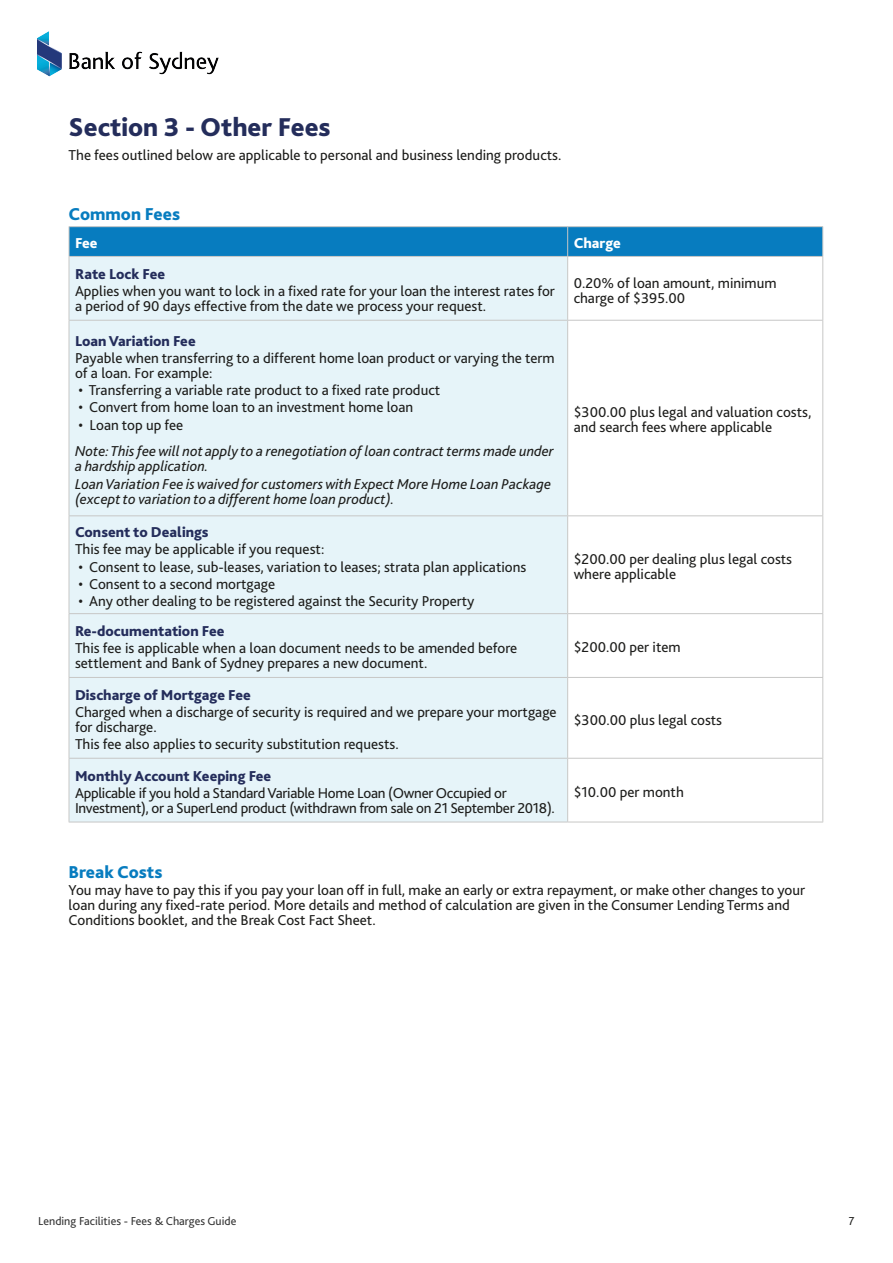
<style>
.page{position:relative;width:893px;height:1263px;background:#fff}
.page>*{position:absolute;margin:0;border:0;box-sizing:border-box;transform-origin:0 0}
.t1{font:800 27px "Bliss 2";color:#242d5b}
.t2{font:800 18px "Bliss 2";color:#077cbf}
.t3{font:15px/15px "Bliss 2";color:#1d1d1b}
.t4{font:italic 15px/15px "Bliss 2";color:#1d1d1b}
.t5{font:15px/15px "Bliss 2";letter-spacing:-.02em;color:#1d1d1b}
.t6{font:800 15px "Bliss 2";color:#242d5b}
.t7{font:800 15px "Bliss 2";color:#fff}
.t8{font:12px "Bliss 2";color:#343434}
.t9{font:12px "Bliss 2";color:#1d1d1b}
</style>
<div class="page">
<img style="left:37px;top:32px;width:182px;height:45px">
<div style="left:70px;top:257px;width:497px;height:565px;background:#e6f4f9"></div>
<hr style="left:69px;top:226px;width:499px;height:1px;background:#c7c7c6">
<hr style="left:568px;top:226px;width:255px;height:1px;background:#c7c7c6">
<svg style="left:69px;top:227px;width:754px;height:29px;background:#097cbf"></svg>
<hr style="left:69px;top:256px;width:499px;height:1px;background:#c7c7c6">
<hr style="left:69px;top:257px;width:1px;height:63px;background:#c7c7c6">
<hr style="left:568px;top:256px;width:255px;height:1px;background:#c7c7c6">
<hr style="left:567px;top:257px;width:1px;height:63px;background:#c7c7c6">
<hr style="left:822px;top:257px;width:1px;height:63px;background:#c7c7c6">
<hr style="left:69px;top:516px;width:1px;height:97px;background:#c7c7c6">
<hr style="left:567px;top:516px;width:1px;height:97px;background:#c7c7c6">
<hr style="left:822px;top:516px;width:1px;height:97px;background:#c7c7c6">
<hr style="left:69px;top:613px;width:499px;height:1px;background:#c7c7c6">
<hr style="left:69px;top:614px;width:1px;height:63px;background:#c7c7c6">
<hr style="left:568px;top:613px;width:255px;height:1px;background:#c7c7c6">
<hr style="left:567px;top:614px;width:1px;height:63px;background:#c7c7c6">
<hr style="left:822px;top:614px;width:1px;height:63px;background:#c7c7c6">
<hr style="left:69px;top:677px;width:499px;height:1px;background:#c7c7c6">
<hr style="left:69px;top:678px;width:1px;height:80px;background:#c7c7c6">
<hr style="left:568px;top:677px;width:255px;height:1px;background:#c7c7c6">
<hr style="left:567px;top:678px;width:1px;height:80px;background:#c7c7c6">
<hr style="left:822px;top:678px;width:1px;height:80px;background:#c7c7c6">
<hr style="left:69px;top:758px;width:499px;height:1px;background:#c7c7c6">
<hr style="left:69px;top:759px;width:1px;height:63px;background:#c7c7c6">
<hr style="left:568px;top:758px;width:255px;height:1px;background:#c7c7c6">
<hr style="left:567px;top:759px;width:1px;height:63px;background:#c7c7c6">
<hr style="left:822px;top:759px;width:1px;height:63px;background:#c7c7c6">
<hr style="left:69px;top:822px;width:499px;height:1px;background:#c7c7c6">
<hr style="left:568px;top:822px;width:255px;height:1px;background:#c7c7c6">
<hr style="left:69px;top:320px;width:499px;height:1px;background:#c7c7c6">
<hr style="left:69px;top:321px;width:1px;height:194px;background:#c7c7c6">
<hr style="left:69px;top:515px;width:499px;height:1px;background:#c7c7c6">
<hr style="left:568px;top:320px;width:255px;height:1px;background:#c7c7c6">
<hr style="left:567px;top:321px;width:1px;height:194px;background:#c7c7c6">
<hr style="left:822px;top:321px;width:1px;height:194px;background:#c7c7c6">
<hr style="left:568px;top:515px;width:255px;height:1px;background:#c7c7c6">
<h1 class="t1" style="left:69px;top:110px;width:264px">Section 3 - Other Fees</h1>
<p class="t3" style="left:69px;top:147px;width:494px">The fees outlined below are applicable to personal and business lending products.</p>
<p class="t2" style="left:69px;top:203px;width:113px">Common Fees</p>
<p class="t7" style="left:75px;top:234px;width:24px">Fee</p>
<p class="t7" style="left:574px;top:234px;width:49px">Charge</p>
<p class="t6" style="left:75px;top:265px;width:92px">Rate Lock Fee</p>
<p class="t3" style="left:75px;top:283px;width:481px">Applies when you want to lock in a fixed rate for your loan the interest rates for a period of 90 days effective from the date we process your request.</p>
<p class="t3" style="left:574px;top:275px;width:205px">0.20% of loan amount, minimum charge of $395.00</p>
<p class="t6" style="left:75px;top:332px;width:122px">Loan Variation Fee</p>
<p class="t3" style="left:75px;top:350px;width:481px">Payable when transferring to a different home loan product or varying the term of a loan. For example:</p>
<p class="t3" style="left:78px;top:382px;width:363px">• Transferring a variable rate product to a fixed rate product</p>
<p class="t3" style="left:78px;top:400px;width:336px">• Convert from home loan to an investment home loan</p>
<p class="t3" style="left:78px;top:417px;width:107px">• Loan top up fee</p>
<p class="t4" style="left:75px;top:443px;width:480px">Note: This fee will not apply to a renegotiation of loan contract terms made under a hardship application.</p>
<p class="t4" style="left:75px;top:476px;width:477px">Loan Variation Fee is waived for customers with Expect More Home Loan Package (except to variation to a different home loan product).</p>
<p class="t3" style="left:574px;top:404px;width:239px">$300.00 plus legal and valuation costs, and search fees where applicable</p>
<p class="t6" style="left:75px;top:523px;width:135px">Consent to Dealings</p>
<p class="t3" style="left:75px;top:541px;width:251px">This fee may be applicable if you request:</p>
<p class="t3" style="left:78px;top:559px;width:449px">• Consent to lease, sub-leases, variation to leases; strata plan applications</p>
<p class="t3" style="left:78px;top:576px;width:198px">• Consent to a second mortgage</p>
<p class="t3" style="left:78px;top:593px;width:398px">• Any other dealing to be registered against the Security Property</p>
<p class="t3" style="left:574px;top:551px;width:220px">$200.00 per dealing plus legal costs where applicable</p>
<p class="t6" style="left:75px;top:622px;width:151px">Re-documentation Fee</p>
<p class="t3" style="left:75px;top:640px;width:444px">This fee is applicable when a loan document needs to be amended before settlement and Bank of Sydney prepares a new document.</p>
<p class="t3" style="left:574px;top:639px;width:109px">$200.00 per item</p>
<p class="t6" style="left:75px;top:686px;width:177px">Discharge of Mortgage Fee</p>
<p class="t3" style="left:75px;top:704px;width:483px">Charged when a discharge of security is required and we prepare your mortgage for discharge.</p>
<p class="t3" style="left:75px;top:736px;width:325px">This fee also applies to security substitution requests.</p>
<p class="t3" style="left:574px;top:712px;width:150px">$300.00 plus legal costs</p>
<p class="t6" style="left:75px;top:766px;width:198px">Monthly Account Keeping Fee</p>
<p class="t5" style="left:75px;top:785px;width:481px">Applicable if you hold a Standard Variable Home Loan (Owner Occupied or<br>Investment), or a SuperLend product (withdrawn from sale on 21 September 2018).</p>
<p class="t3" style="left:574px;top:784px;width:112px">$10.00 per month</p>
<p class="t2" style="left:69px;top:861px;width:95px">Break Costs</p>
<p class="t3" style="left:69px;top:882px;width:738px">You may have to pay this if you pay your loan off in full, make an early or extra repayment, or make other changes to your loan during any fixed-rate period. More details and method of calculation are given in the Consumer Lending Terms and<br>Conditions booklet, and the Break Cost Fact Sheet.</p>
<p class="t8" style="left:38px;top:1213px;width:200px">Lending Facilities - Fees &amp; Charges Guide</p>
<p class="t9" style="left:849px;top:1214px;width:7px">7</p>
</div>
